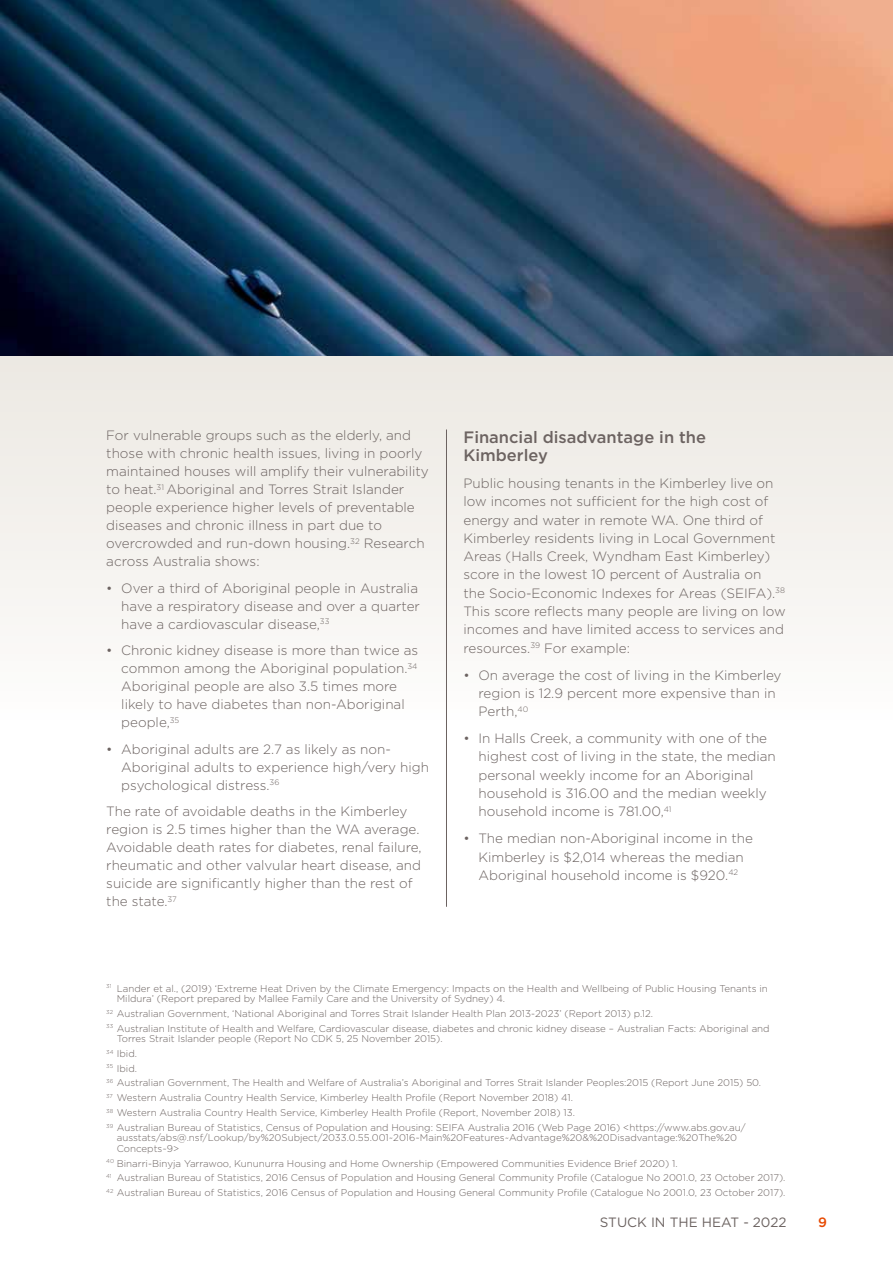
<style>
.page{position:relative;width:893px;height:1263px;background:#fff}
.page>*{position:absolute;margin:0;border:0;box-sizing:border-box;transform-origin:0 0}
.t1{font:500 16.5px/18.3px "Gotham";color:#6c6361}
.t2{font:300 13.5px/18px "Gotham";color:#6c6361}
.t3{font:13.5px "Gotham";color:#6c6361}
.t4{font:500 13.5px "Gotham";color:#e74900}
.t5{font:300 9.75px/14.7px "Gotham";color:#6c6361}
</style>
<div class="page">
<div style="left:0;top:356px;width:893px;height:280px;background:#f2efeb"></div>
<hr style="left:446px;top:429px;width:1px;height:478px;background:#6c6361">
<img style="left:0;top:0;width:893px;height:356px">
<p class="t2" style="left:106px;top:426px;width:324px">For vulnerable groups such as the elderly, and those with chronic health issues, living in poorly maintained houses will amplify their vulnerability to heat.<sup>31</sup> Aboriginal and Torres Strait Islander people experience higher levels of preventable diseases and chronic illness in part due to overcrowded and run-down housing.<sup>32</sup> Research across Australia shows:</p>
<p class="t2" style="left:121px;top:579px;width:300px;text-indent:-15px">• Over a third of Aboriginal people in Australia have a respiratory disease and over a quarter have a cardiovascular disease,<sup>33</sup></p>
<p class="t2" style="left:121px;top:641px;width:298px;text-indent:-15px">• Chronic kidney disease is more than twice as common among the Aboriginal population.<sup>34<br></sup>Aboriginal people are also 3.5 times more likely to have diabetes than non-Aboriginal people,<sup>35</sup></p>
<p class="t2" style="left:121px;top:740px;width:309px;text-indent:-15px">• Aboriginal adults are 2.7 as likely as non-<br>Aboriginal adults to experience high/very high psychological distress.<sup>36</sup></p>
<p class="t2" style="left:106px;top:802px;width:317px">The rate of avoidable deaths in the Kimberley region is 2.5 times higher than the WA average.<br>Avoidable death rates for diabetes, renal failure, rheumatic and other valvular heart disease, and suicide are significantly higher than the rest of the state.<sup>37</sup></p>
<p class="t1" style="left:463px;top:427px;width:244px">Financial disadvantage in the<br>Kimberley</p>
<p class="t2" style="left:463px;top:474px;width:324px">Public housing tenants in the Kimberley live on low incomes not sufficient for the high cost of energy and water in remote WA. One third of Kimberley residents living in Local Government Areas (Halls Creek, Wyndham East Kimberley) score in the lowest 10 percent of Australia on the Socio-Economic Indexes for Areas (SEIFA).<sup>38<br></sup>This score reflects many people are living on low incomes and have limited access to services and resources.<sup>39</sup> For example:</p>
<p class="t2" style="left:478px;top:665px;width:304px;text-indent:-15px">• On average the cost of living in the Kimberley region is 12.9 percent more expensive than in<br>Perth,<sup>40</sup></p>
<p class="t2" style="left:478px;top:729px;width:299px;text-indent:-15px">• In Halls Creek, a community with one of the highest cost of living in the state, the median personal weekly income for an Aboriginal household is 316.00 and the median weekly household income is 781.00,<sup>41</sup></p>
<p class="t2" style="left:463px;top:829px;width:291px;text-align:center">• The median non-Aboriginal income in the<br>Kimberley is $2,014 whereas the median<br>Aboriginal household income is $920.<sup>42</sup></p>
<p class="t5" style="left:117px;top:983px;width:653px;line-height:10.5px;text-indent:-10px"><sup>31</sup> Lander et al., (2019) ‘Extreme Heat Driven by the Climate Emergency: Impacts on the Health and Wellbeing of Public Housing Tenants in<br>Mildura’ (Report prepared by Mallee Family Care and the University of Sydney) 4.</p>
<p class="t5" style="left:106px;top:1006px;width:665px"><sup>32</sup> Australian Government, ‘National Aboriginal and Torres Strait Islander Health Plan 2013-2023’ (Report 2013) p.12.<br><sup>33</sup> Australian Institute of Health and Welfare, Cardiovascular disease, diabetes and chronic kidney disease – Australian Facts: Aboriginal and</p>
<p class="t5" style="left:106px;top:1031px;width:656px;text-indent:10px">Torres Strait Islander people (Report No CDK 5, 25 November 2015).<br><sup>34</sup> Ibid.<br><sup>35</sup> Ibid.<br><sup>36</sup> Australian Government, The Health and Welfare of Australia’s Aboriginal and Torres Strait Islander Peoples:2015 (Report June 2015) 50.<br><sup>37</sup> Western Australia Country Health Service, Kimberley Health Profile (Report November 2018) 41.<br><sup>38</sup> Western Australia Country Health Service, Kimberley Health Profile (Report, November 2018) 13.<br><sup>39</sup> Australian Bureau of Statistics, Census of Population and Housing: SEIFA Australia 2016 (Web Page 2016) &lt;https://www.abs.gov.au/</p>
<p class="t5" style="left:117px;top:1132px;width:622px;line-height:10.5px">ausstats/abs@.nsf/Lookup/by%20Subject/2033.0.55.001~2016~Main%20Features~Advantage%20&amp;%20Disadvantage:%20The%20<br>Concepts~9&gt;</p>
<p class="t5" style="left:106px;top:1155px;width:681px"><sup>40</sup> Binarri-Binyja Yarrawoo, Kununurra Housing and Home Ownership (Empowered Communities Evidence Brief 2020) 1.<br><sup>41</sup> Australian Bureau of Statistics, 2016 Census of Population and Housing General Community Profile (Catalogue No 2001.0, 23 October 2017).<br><sup>42</sup> Australian Bureau of Statistics, 2016 Census of Population and Housing General Community Profile (Catalogue No 2001.0, 23 October 2017).</p>
<p class="t3" style="left:600px;top:1214px;width:188px">STUCK IN THE HEAT - 2022</p>
<p class="t4" style="left:818px;top:1214px;width:10px">9</p>
</div>
